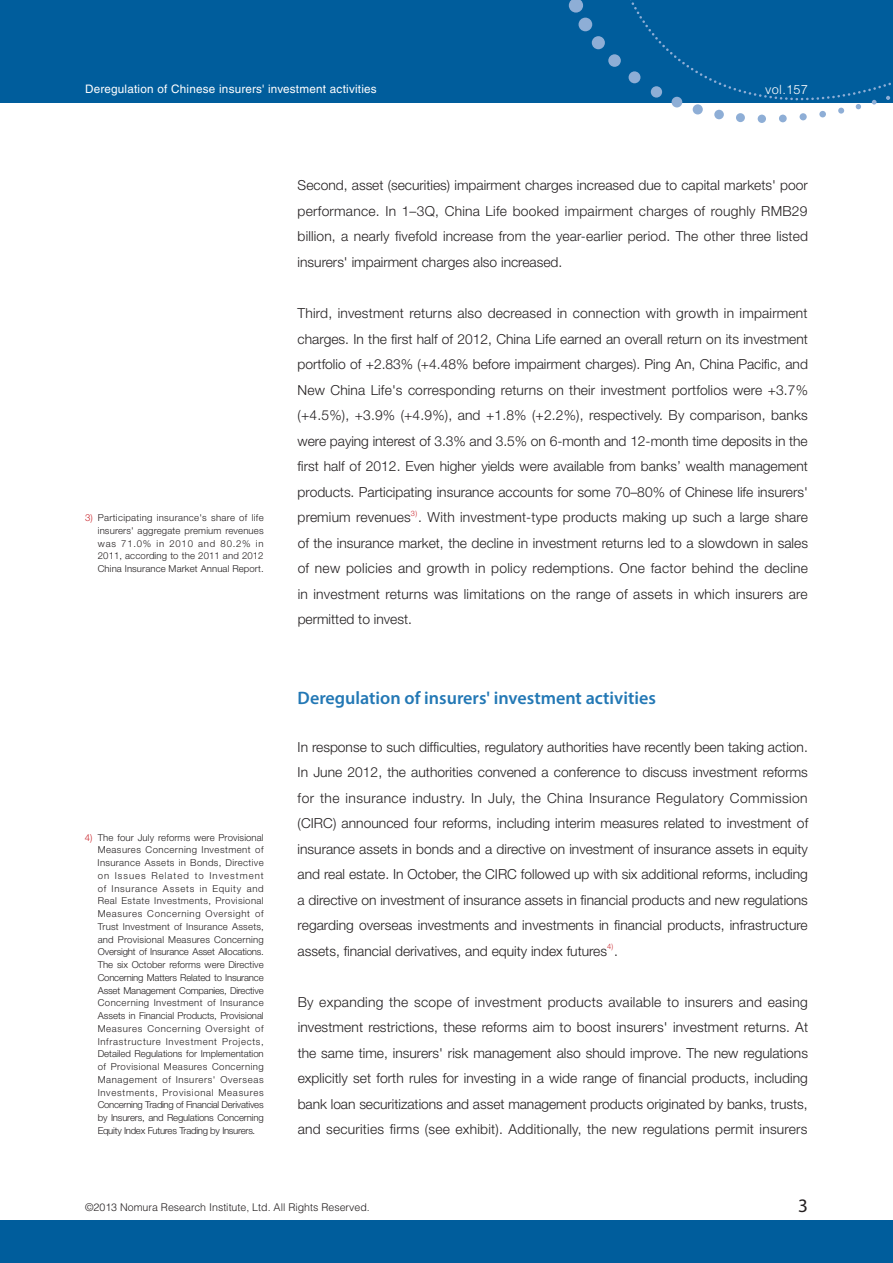
<style>
.page{position:relative;width:893px;height:1263px;background:#fff}
.page>*{position:absolute;margin:0;border:0;box-sizing:border-box;transform-origin:0 0}
.t1{font:19.2px "Myriad Pro";color:#231f20}
.t2{font:600 18px "Myriad Pro";color:#2378b5}
.t3{font:300 13.8px/25.5px "Helvetica Neue";color:#231f20;text-align:justify}
.t4{font:300 12.75px "Helvetica LT Std";letter-spacing:.02em;color:#fff}
.t5{font:11.7px "Helvetica LT Std";letter-spacing:.02em;color:#fff}
.t6{font:300 10.65px "Helvetica LT Std";color:#231f20}
.t7{font:300 9.6px/12.8px "Helvetica Neue";letter-spacing:.005em;color:#231f20;text-align:justify}
.t8{font:300 7.5px "Helvetica Neue";color:#c8242b}
.s1{color:#c8242b}
</style>
<div class="page">
<div style="left:0;top:0;width:893px;height:102px;background:#005d9c"></div>
<div style="left:0;top:1220px;width:893px;height:43px;background:#005d9c"></div>
<svg style="left:610px;top:0;width:283px;height:115px"></svg>
<div style="left:819px;top:111px;width:7px;height:6px;background:#8eaed6;border-radius:50%"></div>
<div style="left:800px;top:113px;width:7px;height:7px;background:#8eaed6;border-radius:50%"></div>
<div style="left:779px;top:115px;width:8px;height:7px;background:#8eaed6;border-radius:50%"></div>
<div style="left:758px;top:115px;width:8px;height:8px;background:#8eaed6;border-radius:50%"></div>
<div style="left:736px;top:113px;width:9px;height:9px;background:#8eaed6;border-radius:50%"></div>
<div style="left:714px;top:110px;width:10px;height:9px;background:#8eaed6;border-radius:50%"></div>
<div style="left:693px;top:104px;width:10px;height:10px;background:#8eaed6;border-radius:50%"></div>
<div style="left:672px;top:97px;width:10px;height:10px;background:#8eaed6;border-radius:50%"></div>
<div style="left:651px;top:86px;width:11px;height:12px;background:#8eaed6;border-radius:50%"></div>
<div style="left:629px;top:71px;width:11px;height:12px;background:#8eaed6;border-radius:50%"></div>
<div style="left:608px;top:54px;width:13px;height:13px;background:#8eaed6;border-radius:50%"></div>
<div style="left:592px;top:36px;width:13px;height:13px;background:#8eaed6;border-radius:50%"></div>
<div style="left:578px;top:18px;width:14px;height:13px;background:#8eaed6;border-radius:50%"></div>
<svg style="left:569px;top:0;width:14px;height:13px"></svg>
<p class="t5" style="left:85px;top:82px;width:293px">Deregulation of Chinese insurers' investment activities</p>
<p class="t4" style="left:765px;top:81px;width:44px">vol.157</p>
<p class="t7" style="left:98px;top:511px;width:167px;text-indent:-13px"><span class="s1">3)</span> Participating insurance's share of life insurers' aggregate premium revenues was 71.0% in 2010 and 80.2% in 2011, according to the 2011 and 2012<br>China Insurance Market Annual Report.</p>
<p class="t7" style="left:98px;top:830px;width:168px;text-indent:-13px"><span class="s1">4)</span> The four July reforms were Provisional Measures Concerning Investment of Insurance Assets in Bonds, Directive on Issues Related to Investment of Insurance Assets in Equity and Real Estate Investments, Provisional Measures Concerning Oversight of Trust Investment of Insurance Assets, and Provisional Measures Concerning Oversight of Insurance Asset Allocations.<br>The six October reforms were Directive Concerning Matters Related to Insurance Asset Management Companies, Directive Concerning Investment of Insurance Assets in Financial Products, Provisional Measures Concerning Oversight of Infrastructure Investment Projects, Detailed Regulations for Implementation of Provisional Measures Concerning Management of Insurers' Overseas Investments, Provisional Measures Concerning Trading of Financial Derivatives by Insurers, and Regulations Concerning Equity Index Futures Trading by Insurers.</p>
<p class="t3" style="left:298px;top:172px;width:512px">Second, asset (securities) impairment charges increased due to capital markets' poor performance. In 1–3Q, China Life booked impairment charges of roughly RMB29 billion, a nearly fivefold increase from the year-earlier period. The other three listed insurers' impairment charges also increased.</p>
<p class="t3" style="left:298px;top:300px;width:512px">Third, investment returns also decreased in connection with growth in impairment charges. In the first half of 2012, China Life earned an overall return on its investment portfolio of +2.83% (+4.48% before impairment charges). Ping An, China Pacific, and New China Life's corresponding returns on their investment portfolios were +3.7% (+4.5%), +3.9% (+4.9%), and +1.8% (+2.2%), respectively. By comparison, banks were paying interest of 3.3% and 3.5% on 6-month and 12-month time deposits in the first half of 2012. Even higher yields were available from banks’ wealth management products. Participating insurance accounts for some 70–80% of Chinese life insurers' premium revenues</p>
<p class="t8" style="left:411px;top:508px;width:8px">3)</p>
<p class="t3" style="left:298px;top:504px;width:512px;text-indent:121px">. With investment-type products making up such a large share of the insurance market, the decline in investment returns led to a slowdown in sales of new policies and growth in policy redemptions. One factor behind the decline in investment returns was limitations on the range of assets in which insurers are permitted to invest.</p>
<h2 class="t2" style="left:298px;top:686px;width:360px">Deregulation of insurers' investment activities</h2>
<p class="t3" style="left:298px;top:734px;width:512px">In response to such difficulties, regulatory authorities have recently been taking action.<br>In June 2012, the authorities convened a conference to discuss investment reforms for the insurance industry. In July, the China Insurance Regulatory Commission (CIRC) announced four reforms, including interim measures related to investment of insurance assets in bonds and a directive on investment of insurance assets in equity and real estate. In October, the CIRC followed up with six additional reforms, including a directive on investment of insurance assets in financial products and new regulations regarding overseas investments and investments in financial products, infrastructure assets, financial derivatives, and equity index futures</p>
<p class="t8" style="left:607px;top:942px;width:8px">4)</p>
<p class="t3" style="left:614px;top:938px;width:5px">.</p>
<p class="t3" style="left:298px;top:989px;width:512px">By expanding the scope of investment products available to insurers and easing investment restrictions, these reforms aim to boost insurers' investment returns. At the same time, insurers' risk management also should improve. The new regulations explicitly set forth rules for investing in a wide range of financial products, including bank loan securitizations and asset management products originated by banks, trusts, and securities firms (see exhibit). Additionally, the new regulations permit insurers</p>
<p class="t6" style="left:85px;top:1201px;width:286px">©2013 Nomura Research Institute, Ltd. All Rights Reserved.</p>
<h1 class="t1" style="left:798px;top:1194px;width:11px">3</h1>
</div>
